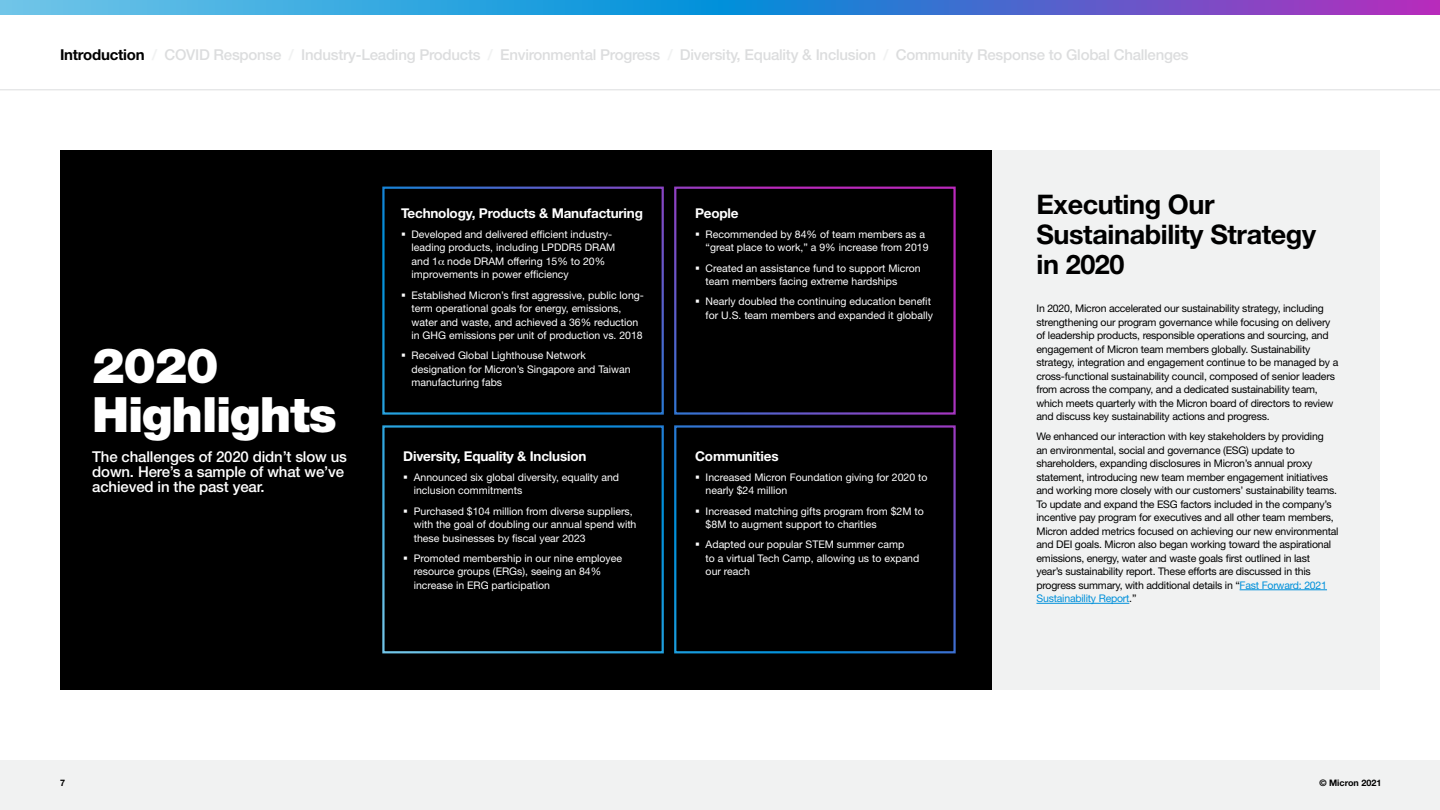
<style>
.page{position:relative;width:1440px;height:810px;background:#fff}
.page>*{position:absolute;margin:0;border:0;box-sizing:border-box;transform-origin:0 0}
.t1{font:900 48.75px/48.8px "Helvetica Neue LT Std";letter-spacing:-.025em;color:#fff}
.t2{font:700 27px/30px "Helvetica Neue LT Std";letter-spacing:-.015em;color:#000}
.t3{font:500 15px "Helvetica Neue LT Std";letter-spacing:-.015em;color:#dcddde}
.t4{font:500 15px/15px "Helvetica Neue LT Std";letter-spacing:-.01em;color:#fff}
.t5{font:700 13.5px "Helvetica Neue LT Std";letter-spacing:-.015em;color:#fff}
.t6{font:10.5px/13.5px "Helvetica Neue LT Std";letter-spacing:-.02em;color:#000}
.t7{font:10.5px/13.5px "Helvetica Neue LT Std";color:#fff}
.t8{font:700 9px "Helvetica Neue LT Std";color:#000}
.s1{font-weight:700;color:#000}
.s2{font-weight:700;color:#f1f2f2}
.s3{color:#0090da}
</style>
<div class="page">
<div style="left:992px;top:150px;width:388px;height:540px;background:#f1f2f2"></div>
<hr style="left:1240px;top:590px;width:87px;height:1px;background:#0090da">
<hr style="left:1036px;top:603px;width:93px;height:1px;background:#0090da">
<div style="left:60px;top:150px;width:932px;height:540px;background:#000"></div>
<hr style="left:0;top:90px;width:1440px;height:1px;background:#dcddde">
<svg style="left:0;top:0;width:1440px;height:15px;background:#4a84d5"></svg>
<div style="left:0;top:760px;width:1440px;height:50px;background:#f1f2f2"></div>
<h3 class="t3" style="left:60px;top:46px;width:1130px"><span class="s1">Introduction</span> <span class="s2">/</span> COVID Response <span class="s2">/</span> Industry-Leading Products <span class="s2">/</span> Environmental Progress <span class="s2">/</span> Diversity, Equality &amp; Inclusion <span class="s2">/</span> Community Response to Global Challenges</h3>
<h1 class="t1" style="left:92px;top:341px;width:246px">2020<br>Highlights</h1>
<h3 class="t4" style="left:92px;top:449px;width:256px">The challenges of 2020 didn’t slow us down. Here’s a sample of what we’ve achieved in the past year.</h3>
<p class="t5" style="left:401px;top:204px;width:243px">Technology, Products &amp; Manufacturing</p>
<p class="t7" style="left:412px;top:227px;width:205px">Developed and delivered efficient industry&shy;leading products, including LPDDR5 DRAM and 1 node DRAM offering 15% to 20% improvements in power efficiency</p>
<p class="t7" style="left:412px;top:288px;width:234px">Established Micron’s first aggressive, public long&shy;term operational goals for energy, emissions, water and waste, and achieved a 36% reduction in GHG emissions per unit of production vs. 2018</p>
<p class="t7" style="left:412px;top:349px;width:221px">Received Global Lighthouse Network designation for Micron’s Singapore and Taiwan manufacturing fabs</p>
<p class="t5" style="left:403px;top:447px;width:185px">Diversity, Equality &amp; Inclusion</p>
<p class="t7" style="left:414px;top:470px;width:207px">Announced six global diversity, equality and inclusion commitments</p>
<p class="t7" style="left:414px;top:504px;width:224px">Purchased $104 million from diverse suppliers, with the goal of doubling our annual spend with these businesses by fiscal year 2023</p>
<p class="t7" style="left:414px;top:551px;width:210px">Promoted membership in our nine employee resource groups (ERGs), seeing an 84% increase in ERG participation</p>
<p class="t5" style="left:695px;top:204px;width:45px">People</p>
<p class="t7" style="left:706px;top:227px;width:224px">Recommended by 84% of team members as a “great place to work,” a 9% increase from 2019</p>
<p class="t7" style="left:706px;top:261px;width:217px">Created an assistance fund to support Micron team members facing extreme hardships</p>
<p class="t7" style="left:706px;top:295px;width:229px">Nearly doubled the continuing education benefit for U.S. team members and expanded it globally</p>
<p class="t5" style="left:695px;top:447px;width:85px">Communities</p>
<p class="t7" style="left:706px;top:470px;width:223px">Increased Micron Foundation giving for 2020 to nearly $24 million</p>
<p class="t7" style="left:706px;top:504px;width:220px">Increased matching gifts program from $2M to $8M to augment support to charities</p>
<p class="t7" style="left:706px;top:538px;width:215px">Adapted our popular STEM summer camp<br>to a virtual Tech Camp, allowing us to expand our reach</p>
<h2 class="t2" style="left:1036px;top:189px;width:281px">Executing Our<br>Sustainability Strategy in 2020</h2>
<p class="t6" style="left:1036px;top:301px;width:303px">In 2020, Micron accelerated our sustainability strategy, including strengthening our program governance while focusing on delivery of leadership products, responsible operations and sourcing, and engagement of Micron team members globally. Sustainability strategy, integration and engagement continue to be managed by a cross-functional sustainability council, composed of senior leaders from across the company, and a dedicated sustainability team, which meets quarterly with the Micron board of directors to review and discuss key sustainability actions and progress.</p>
<p class="t6" style="left:1036px;top:430px;width:304px">We enhanced our interaction with key stakeholders by providing<br>an environmental, social and governance (ESG) update to shareholders, expanding disclosures in Micron’s annual proxy statement, introducing new team member engagement initiatives and working more closely with our customers’ sustainability teams.<br>To update and expand the ESG factors included in the company’s incentive pay program for executives and all other team members, Micron added metrics focused on achieving our new environmental and DEI goals. Micron also began working toward the aspirational emissions, energy, water and waste goals first outlined in last year’s sustainability report. These efforts are discussed in this progress summary, with additional details in “<span class="s3">Fast Forward: 2021<br>Sustainability Report</span>.”</p>
<p class="t8" style="left:60px;top:778px;width:7px">7</p>
<p class="t8" style="left:1319px;top:778px;width:64px">© Micron 2021</p>
</div>
